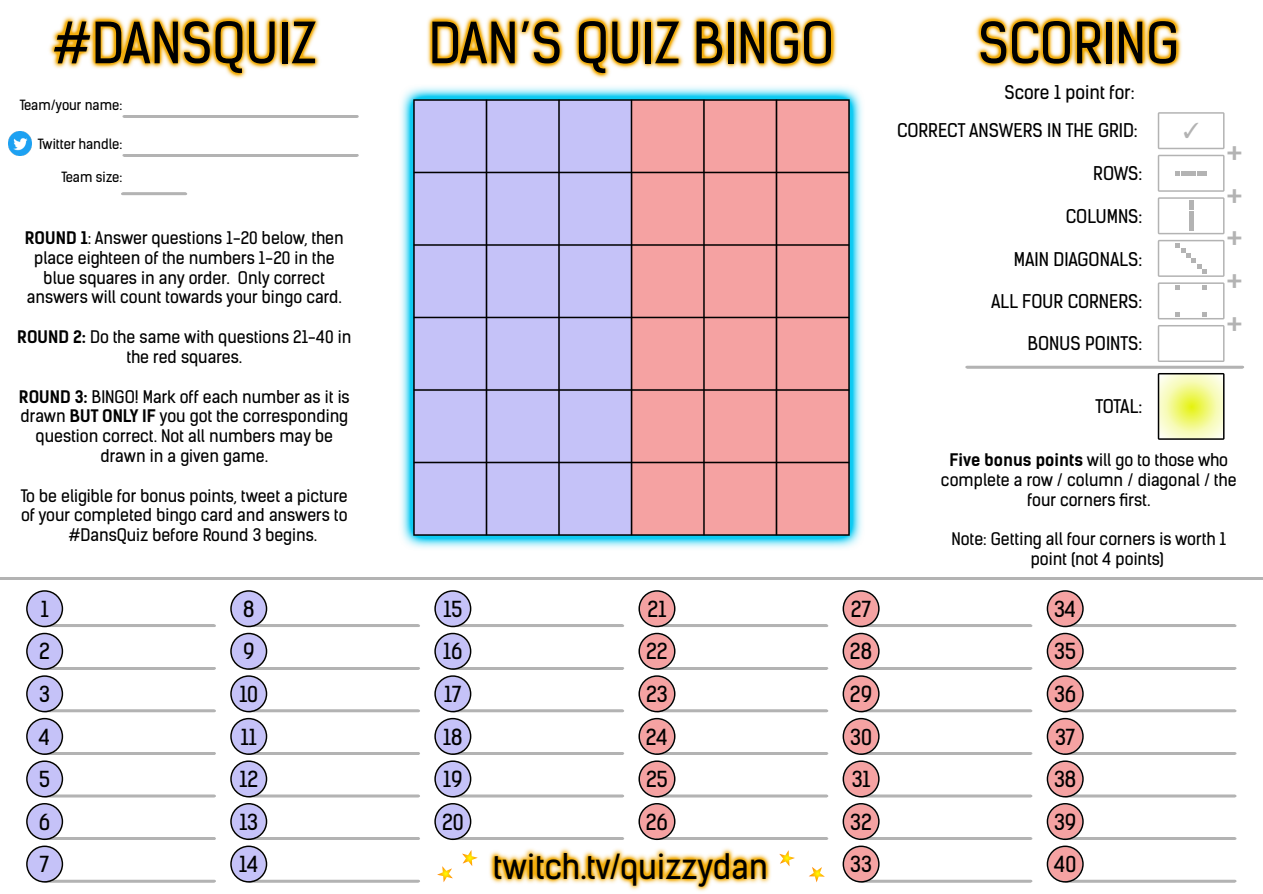
<style>
.page{position:relative;width:1263px;height:894px;background:#fff}
.page>*{position:absolute;margin:0;border:0;box-sizing:border-box;transform-origin:0 0}
.t1{font:54px "Kelson Sans";color:#000}
.t2{font:36px/42.6px "Kelson Sans";color:#b3b3b3;text-align:justify}
.t3{font:33px "Kelson Sans";color:#000}
.t4{font:21px/42.5px "Kelson Sans";color:#000;text-align:justify}
.t5{font:21px "MS UI Gothic";color:#b3b3b3}
.t6{font:18px "Kelson Sans";color:#000}
.t7{font:16.5px/19.8px "Kelson Sans";color:#000;text-align:center}
.t8{font:13.5px "Kelson Sans";color:#000}
.s1{font-weight:700}
</style>
<div class="page">
<img style="left:489px;top:848px;width:282px;height:43px">
<img style="left:49px;top:15px;width:271px;height:64px">
<img style="left:427px;top:15px;width:410px;height:64px">
<img style="left:975px;top:15px;width:207px;height:54px">
<svg style="left:1158px;top:373px;width:66px;height:66px;background:#e5e99b"></svg>
<svg style="left:1158px;top:325px;width:66px;height:37px"></svg>
<svg style="left:1158px;top:112px;width:66px;height:37px"></svg>
<hr style="left:0;top:577px;width:1263px;height:2px;background:#b3b3b3">
<hr style="left:45px;top:624px;width:170px;height:2px;background:#b3b3b3">
<hr style="left:124px;top:154px;width:234px;height:2px;background:#b3b3b3">
<hr style="left:122px;top:192px;width:64px;height:3px;background:#b3b3b3">
<hr style="left:124px;top:115px;width:234px;height:3px;background:#b3b3b3">
<hr style="left:45px;top:666px;width:170px;height:3px;background:#b3b3b3">
<svg style="left:26px;top:590px;width:37px;height:79px"></svg>
<hr style="left:45px;top:709px;width:170px;height:2px;background:#b3b3b3">
<hr style="left:45px;top:751px;width:170px;height:3px;background:#b3b3b3">
<svg style="left:26px;top:675px;width:37px;height:79px"></svg>
<hr style="left:45px;top:794px;width:170px;height:3px;background:#b3b3b3">
<hr style="left:45px;top:837px;width:170px;height:2px;background:#b3b3b3">
<svg style="left:26px;top:760px;width:37px;height:79px"></svg>
<hr style="left:45px;top:879px;width:170px;height:3px;background:#b3b3b3">
<svg style="left:26px;top:845px;width:37px;height:37px"></svg>
<hr style="left:249px;top:624px;width:170px;height:2px;background:#b3b3b3">
<hr style="left:249px;top:666px;width:170px;height:3px;background:#b3b3b3">
<svg style="left:230px;top:590px;width:37px;height:79px"></svg>
<hr style="left:249px;top:709px;width:170px;height:2px;background:#b3b3b3">
<hr style="left:249px;top:751px;width:170px;height:3px;background:#b3b3b3">
<svg style="left:230px;top:675px;width:37px;height:79px"></svg>
<hr style="left:249px;top:794px;width:170px;height:3px;background:#b3b3b3">
<hr style="left:249px;top:837px;width:170px;height:2px;background:#b3b3b3">
<svg style="left:230px;top:760px;width:37px;height:79px"></svg>
<hr style="left:249px;top:879px;width:170px;height:3px;background:#b3b3b3">
<svg style="left:230px;top:845px;width:37px;height:37px"></svg>
<hr style="left:453px;top:624px;width:170px;height:2px;background:#b3b3b3">
<hr style="left:453px;top:666px;width:170px;height:3px;background:#b3b3b3">
<svg style="left:434px;top:590px;width:37px;height:79px"></svg>
<hr style="left:453px;top:709px;width:170px;height:2px;background:#b3b3b3">
<hr style="left:453px;top:751px;width:170px;height:3px;background:#b3b3b3">
<svg style="left:434px;top:675px;width:37px;height:79px"></svg>
<hr style="left:453px;top:794px;width:170px;height:3px;background:#b3b3b3">
<hr style="left:453px;top:837px;width:170px;height:2px;background:#b3b3b3">
<svg style="left:434px;top:760px;width:37px;height:79px"></svg>
<hr style="left:657px;top:624px;width:170px;height:2px;background:#b3b3b3">
<hr style="left:657px;top:666px;width:170px;height:3px;background:#b3b3b3">
<svg style="left:638px;top:590px;width:37px;height:79px"></svg>
<hr style="left:657px;top:709px;width:170px;height:2px;background:#b3b3b3">
<hr style="left:657px;top:751px;width:170px;height:3px;background:#b3b3b3">
<svg style="left:638px;top:675px;width:37px;height:79px"></svg>
<hr style="left:657px;top:794px;width:170px;height:3px;background:#b3b3b3">
<hr style="left:657px;top:837px;width:170px;height:2px;background:#b3b3b3">
<svg style="left:638px;top:760px;width:37px;height:79px"></svg>
<hr style="left:861px;top:624px;width:170px;height:2px;background:#b3b3b3">
<hr style="left:861px;top:666px;width:170px;height:3px;background:#b3b3b3">
<svg style="left:843px;top:590px;width:37px;height:79px"></svg>
<hr style="left:861px;top:709px;width:170px;height:2px;background:#b3b3b3">
<hr style="left:861px;top:751px;width:170px;height:3px;background:#b3b3b3">
<svg style="left:843px;top:675px;width:37px;height:79px"></svg>
<hr style="left:861px;top:794px;width:170px;height:3px;background:#b3b3b3">
<hr style="left:861px;top:837px;width:170px;height:2px;background:#b3b3b3">
<svg style="left:843px;top:760px;width:37px;height:79px"></svg>
<hr style="left:861px;top:879px;width:170px;height:3px;background:#b3b3b3">
<svg style="left:843px;top:845px;width:37px;height:37px"></svg>
<hr style="left:1065px;top:624px;width:170px;height:2px;background:#b3b3b3">
<hr style="left:966px;top:366px;width:277px;height:2px;background:#b3b3b3">
<hr style="left:1065px;top:666px;width:170px;height:3px;background:#b3b3b3">
<svg style="left:1047px;top:590px;width:37px;height:79px"></svg>
<hr style="left:1065px;top:709px;width:170px;height:2px;background:#b3b3b3">
<hr style="left:1065px;top:751px;width:170px;height:3px;background:#b3b3b3">
<svg style="left:1047px;top:675px;width:37px;height:79px"></svg>
<hr style="left:1065px;top:794px;width:170px;height:3px;background:#b3b3b3">
<hr style="left:1065px;top:837px;width:170px;height:2px;background:#b3b3b3">
<svg style="left:1047px;top:760px;width:37px;height:79px"></svg>
<hr style="left:1065px;top:879px;width:170px;height:3px;background:#b3b3b3">
<svg style="left:1047px;top:845px;width:37px;height:37px"></svg>
<img style="left:400px;top:86px;width:463px;height:463px">
<svg style="left:462px;top:850px;width:16px;height:15px"></svg>
<svg style="left:437px;top:866px;width:16px;height:15px"></svg>
<svg style="left:779px;top:850px;width:16px;height:16px"></svg>
<svg style="left:809px;top:867px;width:16px;height:15px"></svg>
<svg style="left:1158px;top:155px;width:66px;height:79px"></svg>
<svg style="left:1158px;top:240px;width:66px;height:79px"></svg>
<img style="left:8px;top:132px;width:24px;height:23px">
<h1 class="t1" style="left:52px;top:23px;width:266px">#DANSQUIZ</h1>
<h1 class="t1" style="left:428px;top:23px;width:407px">DAN’S QUIZ BINGO</h1>
<h1 class="t1" style="left:978px;top:23px;width:202px">SCORING</h1>
<p class="t8" style="left:20px;top:100px;width:104px">Team/your name:</p>
<p class="t8" style="left:38px;top:139px;width:86px">Twitter handle:</p>
<p class="t8" style="left:61px;top:172px;width:62px">Team size:</p>
<p class="t7" style="left:25px;top:230px;width:320px"><span class="s1">ROUND 1</span>: Answer questions 1-20 below, then place eighteen of the numbers 1-20 in the blue squares in any order. Only correct answers will count towards your bingo card.</p>
<p class="t7" style="left:17px;top:329px;width:336px"><span class="s1">ROUND 2:</span> Do the same with questions 21-40 in the red squares.</p>
<p class="t7" style="left:19px;top:388px;width:332px"><span class="s1">ROUND 3:</span> BINGO! Mark off each number as it is drawn <span class="s1">BUT ONLY IF</span> you got the corresponding question correct. Not all numbers may be drawn in a given game.</p>
<p class="t7" style="left:21px;top:487px;width:328px">To be eligible for bonus points, tweet a picture</p>
<p class="t7" style="left:21px;top:507px;width:328px">of your completed bingo card and answers to</p>
<p class="t7" style="left:69px;top:527px;width:250px">#DansQuiz before Round 3 begins.</p>
<p class="t6" style="left:1004px;top:86px;width:132px">Score 1 point for:</p>
<p class="t6" style="left:897px;top:124px;width:242px">CORRECT ANSWERS IN THE GRID:</p>
<p class="t6" style="left:1093px;top:167px;width:50px">ROWS:</p>
<p class="t6" style="left:1066px;top:209px;width:78px">COLUMNS:</p>
<p class="t6" style="left:1014px;top:252px;width:130px">MAIN DIAGONALS:</p>
<p class="t6" style="left:991px;top:294px;width:153px">ALL FOUR CORNERS:</p>
<p class="t6" style="left:1028px;top:336px;width:116px">BONUS POINTS:</p>
<p class="t6" style="left:1096px;top:399px;width:48px">TOTAL:</p>
<p class="t5" style="left:1181px;top:120px;width:22px">✓</p>
<h2 class="t2" style="left:1226px;top:136px;width:18px">+ + + + +</h2>
<p class="t7" style="left:941px;top:452px;width:297px"><span class="s1">Five bonus points</span> will go to those who complete a row / column / diagonal / the four corners first.</p>
<p class="t7" style="left:1031px;top:531px;width:197px;text-align:left;text-indent:-79px">Note: Getting all four corners is worth 1 point (not 4 points)</p>
<p class="t4" style="left:39px;top:590px;width:13px">1<br>2<br>3<br>4<br>5<br>6<br>7</p>
<p class="t4" style="left:239px;top:590px;width:21px;text-align:left">8<br>9<br>10<br>11<br>12<br>13<br>14</p>
<p class="t4" style="left:442px;top:590px;width:23px">15<br>16<br>17<br>18<br>19<br>20</p>
<p class="t4" style="left:646px;top:590px;width:24px">21<br>22<br>23<br>24<br>25<br>26</p>
<p class="t4" style="left:850px;top:590px;width:24px">27<br>28<br>29<br>30<br>31<br>32<br>33</p>
<p class="t4" style="left:1054px;top:590px;width:24px">34<br>35<br>36<br>37<br>38<br>39<br>40</p>
<h3 class="t3" style="left:493px;top:853px;width:276px">twitch.tv/quizzydan</h3>
</div>
